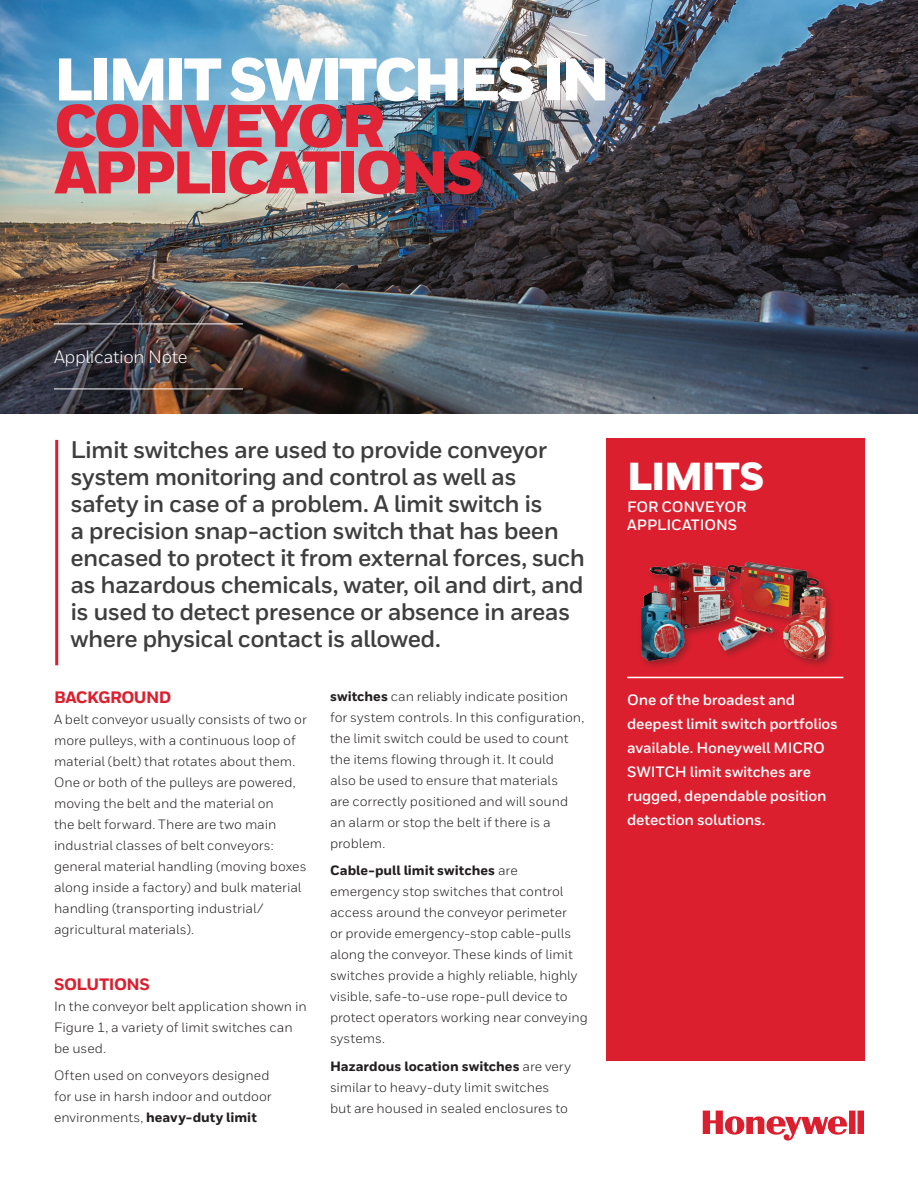
<style>
.page{position:relative;width:918px;height:1188px;background:#fff}
.page>*{position:absolute;margin:0;border:0;box-sizing:border-box;transform-origin:0 0}
._06_Inside__Heading{font:900 60px/46.5px "Honeywell Sans";letter-spacing:-.06em;color:#fff}
._06_Inside__Heading-2{font:900 60px "Honeywell Sans";letter-spacing:-.06em;color:#e22536}
._21_Inside__Stat_Box{font:900 39px "Honeywell Sans";letter-spacing:-.04em;color:#fff}
._08_Inside__Intro_Te{font:700 24px/27px "Honeywell Sans";letter-spacing:-.025em;color:#3e3e3f}
._03_Cover__Product_N{font:18px "Honeywell Sans";letter-spacing:-.02em;color:#fff}
._09_Inside__Body_Hea{font:800 16.5px "Honeywell Sans";letter-spacing:-.03em;color:#dc1f2e}
._22_Inside__Stat_Box{font:700 15px/24px "Honeywell Sans";letter-spacing:-.015em;color:#fff}
.t1{font:13.5px/21px "Honeywell Sans";color:#231f20}
.s1{color:#e22536}
.s2{font-weight:800}
</style>
<div class="page">
<img style="left:0;top:0;width:918px;height:414px">
<svg style="left:703px;top:1111px;width:161px;height:30px"></svg>
<hr style="left:54px;top:324px;width:189px;height:1px;background:#fff">
<hr style="left:54px;top:389px;width:189px;height:1px;background:#fff">
<hr style="left:55px;top:440px;width:3px;height:225px;background:#dc1f2e">
<div style="left:606px;top:439px;width:259px;height:622px;background:#dc1f2e"></div>
<hr style="left:627px;top:677px;width:216px;height:1px;background:#fff">
<div style="left:637px;top:559px;width:199px;height:111px;background:#231f20;opacity:.4"></div>
<img style="left:637px;top:559px;width:194px;height:103px">
<p class="_06_Inside__Heading" style="left:54px;top:59px;width:558px">LIMIT SWITCHES IN<br><span class="s1">CONVEYOR</span></p>
<p class="_06_Inside__Heading-2" style="left:54px;top:136px;width:431px">APPLICATIONS</p>
<p class="_03_Cover__Product_N" style="left:54px;top:346px;width:135px">Application Note</p>
<p class="_08_Inside__Intro_Te" style="left:70px;top:436px;width:516px">Limit switches are used to provide conveyor system monitoring and control as well as safety in case of a problem. A limit switch is<br>a precision snap-action switch that has been encased to protect it from external forces, such as hazardous chemicals, water, oil and dirt, and is used to detect presence or absence in areas where physical contact is allowed.</p>
<p class="_09_Inside__Body_Hea" style="left:54px;top:687px;width:119px">BACKGROUND</p>
<p class="t1" style="left:54px;top:709px;width:254px">A belt conveyor usually consists of two or more pulleys, with a continuous loop of material (belt) that rotates about them.<br>One or both of the pulleys are powered, moving the belt and the material on<br>the belt forward. There are two main industrial classes of belt conveyors: general material handling (moving boxes along inside a factory) and bulk material handling (transporting industrial/ agricultural materials).</p>
<p class="_09_Inside__Body_Hea" style="left:54px;top:974px;width:97px">SOLUTIONS</p>
<p class="t1" style="left:54px;top:995px;width:254px">In the conveyor belt application shown in<br>Figure 1, a variety of limit switches can be used.</p>
<p class="t1" style="left:54px;top:1065px;width:219px">Often used on conveyors designed for use in harsh indoor and outdoor environments, <span class="s2">heavy-duty limit</span></p>
<p class="t1" style="left:330px;top:686px;width:256px"><span class="s2">switches</span> can reliably indicate position for system controls. In this configuration, the limit switch could be used to count the items flowing through it. It could<br>also be used to ensure that materials<br>are correctly positioned and will sound an alarm or stop the belt if there is a problem.</p>
<p class="t1" style="left:330px;top:860px;width:259px"><span class="s2">Cable-pull limit switches</span> are emergency stop switches that control access around the conveyor perimeter<br>or provide emergency-stop cable-pulls along the conveyor. These kinds of limit switches provide a highly reliable, highly visible, safe-to-use rope-pull device to protect operators working near conveying systems.</p>
<p class="t1" style="left:330px;top:1056px;width:242px"><span class="s2">Hazardous location switches</span> are very similar to heavy-duty limit switches but are housed in sealed enclosures to</p>
<p class="_21_Inside__Stat_Box" style="left:627px;top:453px;width:139px">LIMITS</p>
<p class="_22_Inside__Stat_Box" style="left:627px;top:499px;width:121px;line-height:18px">FOR CONVEYOR<br>APPLICATIONS</p>
<p class="_22_Inside__Stat_Box" style="left:627px;top:688px;width:212px">One of the broadest and deepest limit switch portfolios available. Honeywell MICRO<br>SWITCH limit switches are rugged, dependable position detection solutions.</p>
</div>
